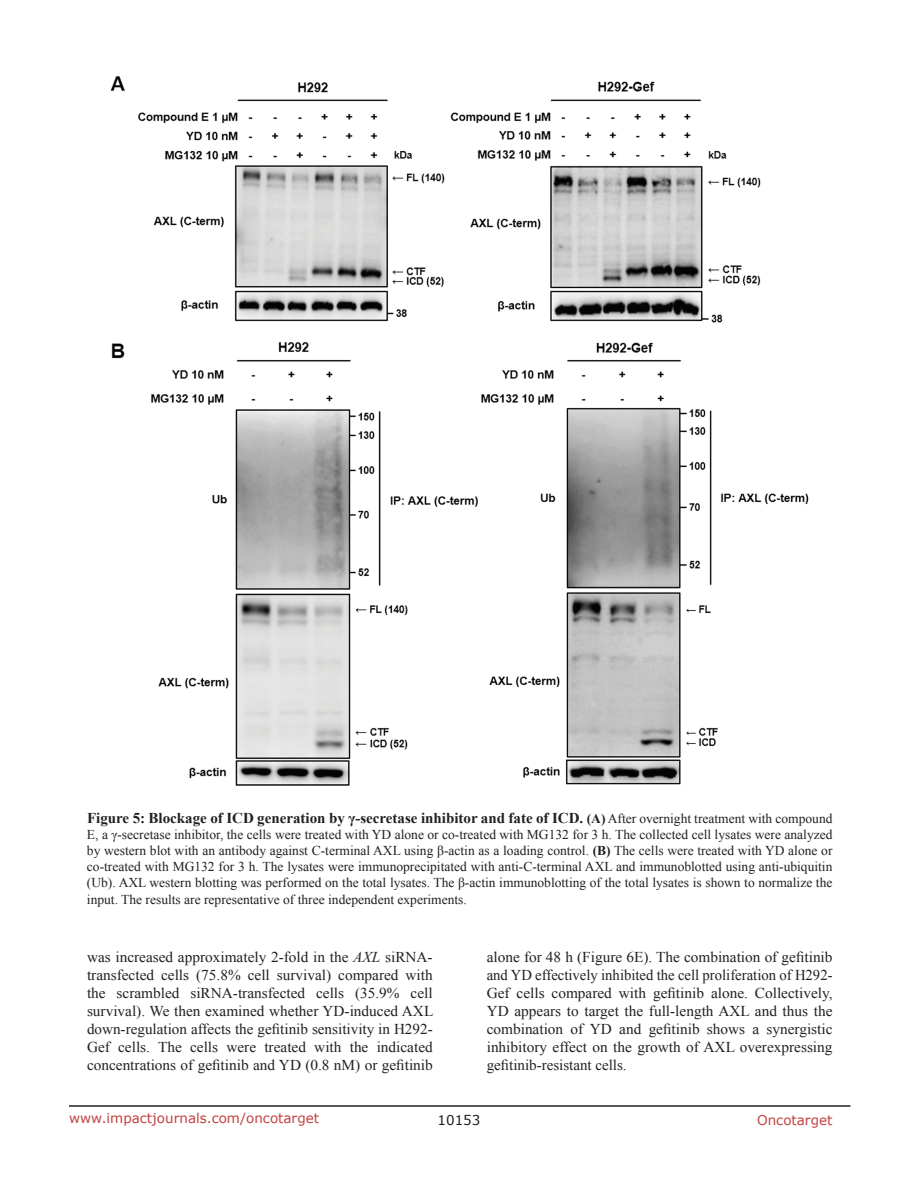
<style>
.page{position:relative;width:918px;height:1188px;background:#fff}
.page>*{position:absolute;margin:0;border:0;box-sizing:border-box;transform-origin:0 0}
.t1{font:15px/18px "Times New Roman";color:#231f20;text-align:justify}
.t2{font:700 15px "Times New Roman";color:#231f20}
.t3{font:13.5px/16.2px "Times New Roman";color:#231f20;text-align:justify}
.t4{font:13.5px "Verdana";color:#c24141}
.t5{font:13.5px "Verdana";color:#231f20}
.s1{font-size:13.5px}
.s2{font-weight:400;font-size:13.5px}
.s3{font-weight:700}
.s4{font-style:italic}
</style>
<div class="page">
<hr style="left:69px;top:1105px;width:781px;height:2px;background:#231f20">
<img style="left:111px;top:76px;width:698px;height:709px">
<p class="t2" style="left:87px;top:807px;width:747px">Figure 5: Blockage of ICD generation by γ-secretase inhibitor and fate of ICD. <span class="s1">(A)</span> <span class="s2">After overnight treatment with compound</span></p>
<p class="t3" style="left:87px;top:826px;width:747px">E, a γ-secretase inhibitor, the cells were treated with YD alone or co-treated with MG132 for 3 h. The collected cell lysates were analyzed by western blot with an antibody against C-terminal AXL using β-actin as a loading control. <span class="s3">(B)</span> The cells were treated with YD alone or co-treated with MG132 for 3 h. The lysates were immunoprecipitated with anti-C-terminal AXL and immunoblotted using anti-ubiquitin (Ub). AXL western blotting was performed on the total lysates. The β-actin immunoblotting of the total lysates is shown to normalize the input. The results are representative of three independent experiments.</p>
<p class="t1" style="left:87px;top:948px;width:348px">was increased approximately 2-fold in the <span class="s4">AXL</span> siRNA&shy;transfected cells (75.8% cell survival) compared with the scrambled siRNA-transfected cells (35.9% cell survival). We then examined whether YD-induced AXL down-regulation affects the gefitinib sensitivity in H292- Gef cells. The cells were treated with the indicated concentrations of gefitinib and YD (0.8 nM) or gefitinib</p>
<p class="t1" style="left:487px;top:948px;width:347px">alone for 48 h (Figure 6E). The combination of gefitinib and YD effectively inhibited the cell proliferation of H292- Gef cells compared with gefitinib alone. Collectively, YD appears to target the full-length AXL and thus the combination of YD and gefitinib shows a synergistic inhibitory effect on the growth of AXL overexpressing gefitinib-resistant cells.</p>
<p class="t4" style="left:69px;top:1109px;width:252px">www.impactjournals.com/oncotarget</p>
<p class="t5" style="left:438px;top:1111px;width:44px">10153</p>
<p class="t4" style="left:757px;top:1111px;width:77px">Oncotarget</p>
</div>
